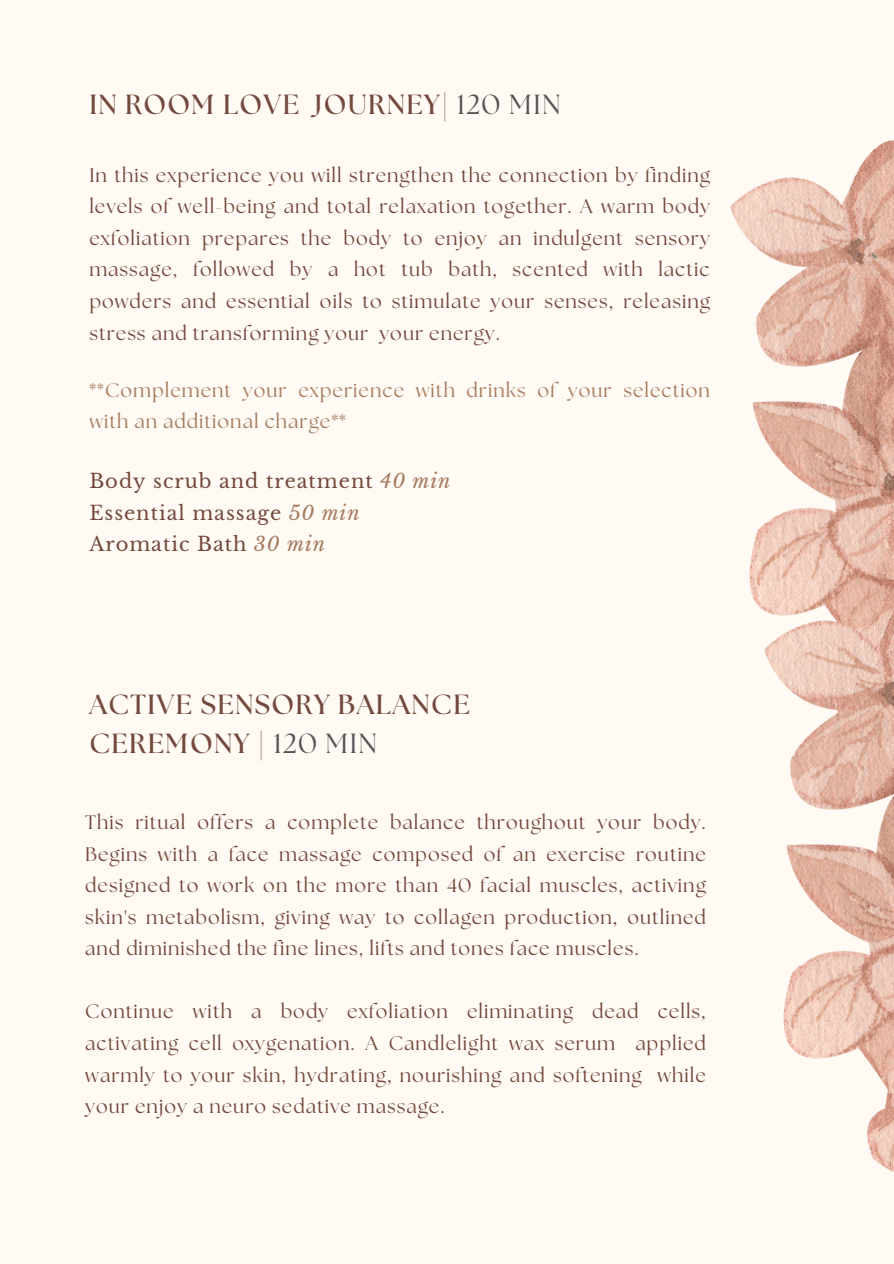
<style>
.page{position:relative;width:894px;height:1264px;background:#fff}
.page>*{position:absolute;margin:0;border:0;box-sizing:border-box;transform-origin:0 0}
.t1{font:700 27.6px/38.2px "The Seasons";letter-spacing:.05em;color:#73483e}
.t2{font:19.5px/31.5px "The Seasons";letter-spacing:.05em;color:#73483e;text-align:justify}
.t3{font:19.5px/31.5px "The Seasons";letter-spacing:.05em;color:#a57b5f}
.t4{font:19.5px "Libre Baskerville";letter-spacing:.05em;color:#73483e}
.s1{font-weight:400;color:#545454}
.s2{font-style:italic;color:#a57b5f}
</style>
<div class="page">
<div style="left:0;top:0;width:893px;height:1263px;background:#fffaf4"></div>
<img style="left:730px;top:140px;width:163px;height:471px">
<img style="left:764px;top:532px;width:129px;height:640px">
<h1 class="t1" style="left:89px;top:86px;width:472px">IN ROOM LOVE JOURNEY| <span class="s1">120 MIN</span></h1>
<p class="t2" style="left:89px;top:161px;width:622px">In this experience you will strengthen the connection by finding levels of well-being and total relaxation together. A warm body exfoliation prepares the body to enjoy an indulgent sensory massage, followed by a hot tub bath, scented with lactic powders and essential oils to stimulate your senses, releasing stress and transforming your your energy.</p>
<p class="t3" style="left:89px;top:375px;width:622px">**Complement your experience with drinks of your selection with an additional charge**</p>
<p class="t4" style="left:89px;top:469px;width:362px">Body scrub and treatment <span class="s2">40 min</span></p>
<p class="t4" style="left:89px;top:500px;width:271px">Essential massage <span class="s2">50 min</span></p>
<p class="t4" style="left:89px;top:532px;width:237px">Aromatic Bath <span class="s2">30 min</span></p>
<h1 class="t1" style="left:89px;top:687px;width:382px">ACTIVE SENSORY BALANCE<br>CEREMONY | <span class="s1">120 MIN</span></h1>
<p class="t2" style="left:85px;top:808px;width:622px">This ritual offers a complete balance throughout your body.<br>Begins with a face massage composed of an exercise routine designed to work on the more than 40 facial muscles, activing skin's metabolism, giving way to collagen production, outlined and diminished the fine lines, lifts and tones face muscles.</p>
<p class="t2" style="left:85px;top:997px;width:622px">Continue with a body exfoliation eliminating dead cells, activating cell oxygenation. A Candlelight wax serum applied warmly to your skin, hydrating, nourishing and softening while your enjoy a neuro sedative massage.</p>
</div>
